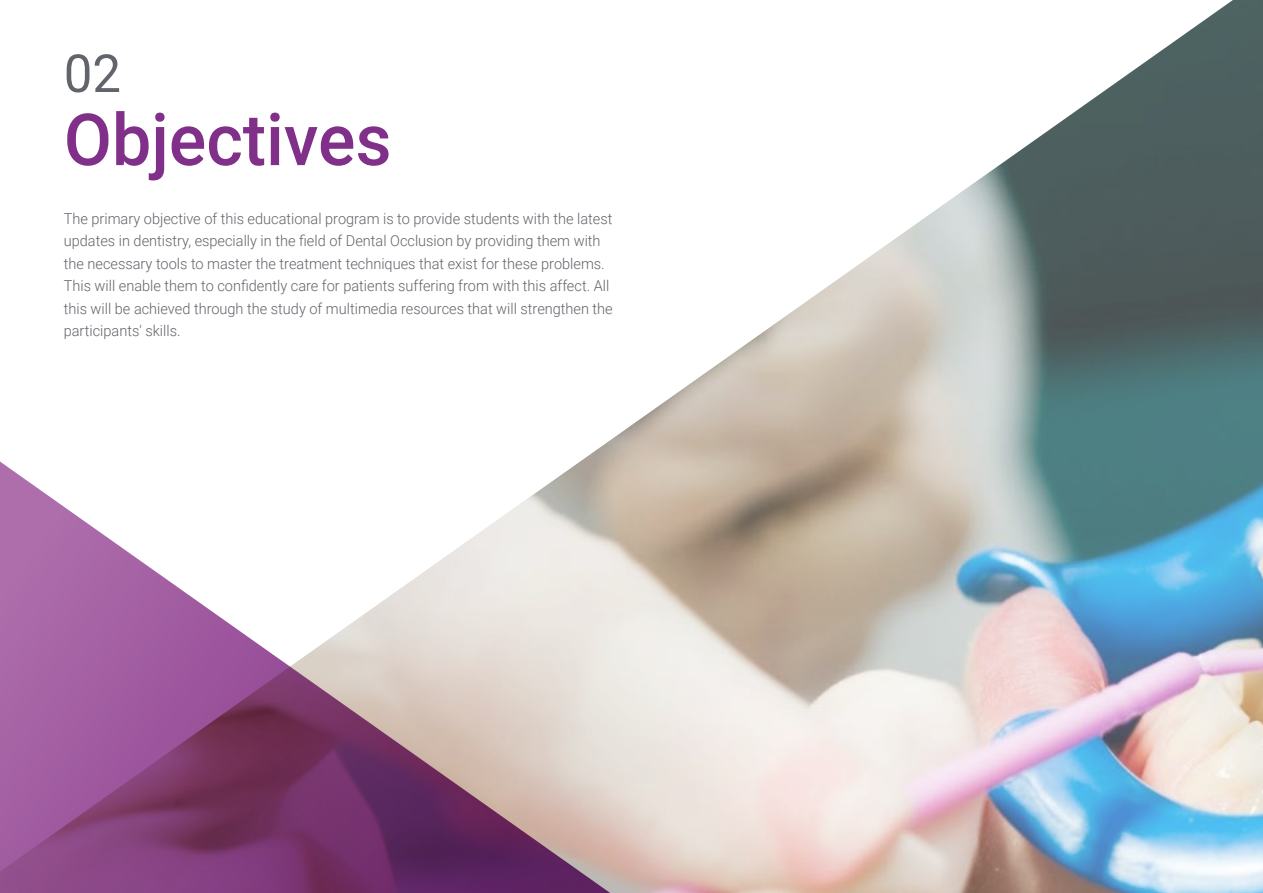
<style>
.page{position:relative;width:1263px;height:893px;background:#fff}
.page>*{position:absolute;margin:0;border:0;box-sizing:border-box;transform-origin:0 0}
.t1{font:500 72px "Roboto";color:#813089}
.t2{font:52.5px "Roboto";color:#61646a}
.t3{font:300 15px/22.5px "Roboto";color:#61646a}
</style>
<div class="page">
<img style="left:602px;top:0;width:661px;height:893px">
<svg style="left:0;top:446px;width:640px;height:447px"></svg>
<h2 class="t2" style="left:64px;top:37px;width:59px">02</h2>
<h1 class="t1" style="left:64px;top:89px;width:329px">Objectives</h1>
<p class="t3" style="left:64px;top:207px;width:550px">The primary objective of this educational program is to provide students with the latest updates in dentistry, especially in the field of Dental Occlusion by providing them with the necessary tools to master the treatment techniques that exist for these problems.<br>This will enable them to confidently care for patients suffering from with this affect. All this will be achieved through the study of multimedia resources that will strengthen the participants' skills.</p>
</div>
